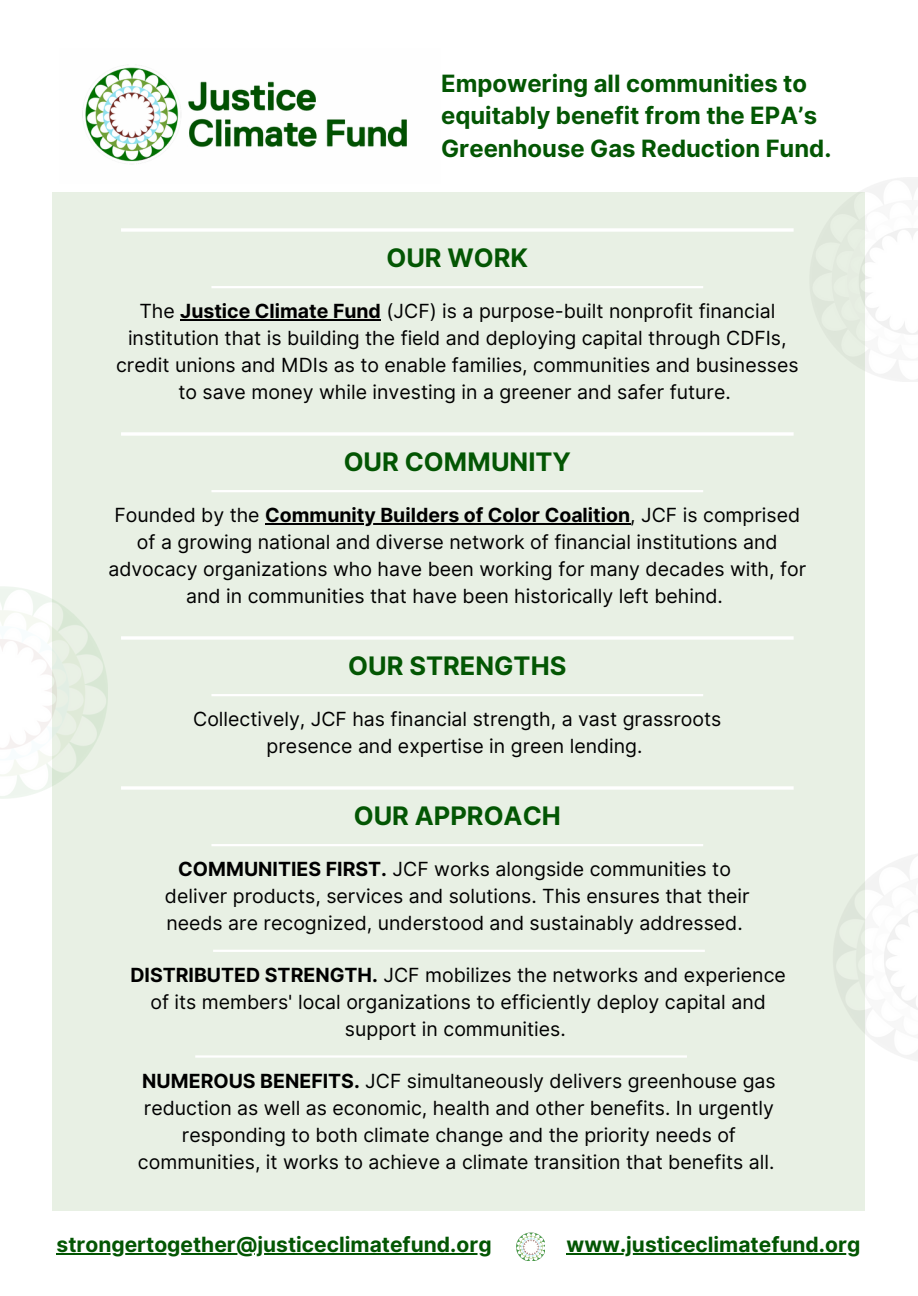
<style>
.page{position:relative;width:918px;height:1296px;background:#fff}
.page>*{position:absolute;margin:0;border:0;box-sizing:border-box;transform-origin:0 0}
.t1{font:700 25.5px "Inter";color:#035603}
.t2{font:700 23.85px/32.7px "Inter";color:#035603}
.t3{font:700 21px "Inter";color:#035603}
.t4{font:19.5px/27px "Inter";color:#000;text-align:center}
.t5{font:700 19.5px "Inter";color:#000}
.s1{font-weight:700}
.s2{font-weight:400}
</style>
<div class="page">
<div style="left:53px;top:192px;width:812px;height:1019px;background:#e8f0e4"></div>
<img style="left:82px;top:65px;width:325px;height:99px">
<hr style="left:121px;top:228px;width:673px;height:4px;background:#f8faf7">
<hr style="left:211px;top:286px;width:492px;height:2px;background:#fff">
<hr style="left:180px;top:320px;width:201px;height:1px;background:#000">
<hr style="left:121px;top:432px;width:673px;height:4px;background:#f8faf7">
<hr style="left:211px;top:490px;width:492px;height:2px;background:#fff">
<hr style="left:265px;top:524px;width:365px;height:1px;background:#000">
<hr style="left:121px;top:636px;width:673px;height:4px;background:#f8faf7">
<hr style="left:211px;top:694px;width:492px;height:2px;background:#fff">
<hr style="left:121px;top:786px;width:673px;height:4px;background:#f8faf6">
<hr style="left:211px;top:844px;width:492px;height:2px;background:#fff">
<img style="left:0;top:587px;width:108px;height:211px">
<hr style="left:57px;top:1253px;width:435px;height:1px;background:#035603">
<hr style="left:567px;top:1253px;width:293px;height:1px;background:#035603">
<img style="left:517px;top:1233px;width:28px;height:28px">
<hr style="left:213px;top:950px;width:492px;height:2px;background:#fff">
<hr style="left:195px;top:1055px;width:492px;height:3px;background:#fff">
<p class="t2" style="left:441px;top:67px;width:392px">Empowering all communities to equitably benefit from the EPA’s<br>Greenhouse Gas Reduction Fund.</p>
<p class="t1" style="left:386px;top:242px;width:143px">OUR WORK</p>
<h1 class="t4" style="left:116px;top:298px;width:684px">The <span class="s1">Justice Climate Fund</span> (JCF) is a purpose-built nonprofit financial institution that is building the field and deploying capital through CDFIs, credit unions and MDIs as to enable families, communities and businesses to save money while investing in a greener and safer future.</h1>
<p class="t1" style="left:344px;top:446px;width:229px">OUR COMMUNITY</p>
<h1 class="t5" style="left:114px;top:504px;width:687px"><span class="s2">Founded by the</span> Community Builders of Color Coalition<span class="s2">, JCF is comprised</span></h1>
<p class="t4" style="left:108px;top:529px;width:699px">of a growing national and diverse network of financial institutions and advocacy organizations who have been working for many decades with, for and in communities that have been historically left behind.</p>
<h1 class="t1" style="left:348px;top:650px;width:220px">OUR STRENGTHS</h1>
<p class="t4" style="left:193px;top:706px;width:530px">Collectively, JCF has financial strength, a vast grassroots presence and expertise in green lending.</p>
<h1 class="t1" style="left:354px;top:800px;width:209px">OUR APPROACH</h1>
<p class="t4" style="left:165px;top:856px;width:586px"><span class="s1">COMMUNITIES FIRST.</span> JCF works alongside communities to deliver products, services and solutions. This ensures that their needs are recognized, understood and sustainably addressed.</p>
<p class="t4" style="left:130px;top:961px;width:657px"><span class="s1">DISTRIBUTED STRENGTH.</span> JCF mobilizes the networks and experience of its members' local organizations to efficiently deploy capital and support in communities.</p>
<p class="t4" style="left:138px;top:1068px;width:639px"><span class="s1">NUMEROUS BENEFITS.</span> JCF simultaneously delivers greenhouse gas reduction as well as economic, health and other benefits. In urgently responding to both climate change and the priority needs of communities, it works to achieve a climate transition that benefits all.</p>
<p class="t3" style="left:57px;top:1232px;width:437px">strongertogether@justiceclimatefund.org</p>
<p class="t3" style="left:567px;top:1232px;width:295px">www.justiceclimatefund.org</p>
</div>
